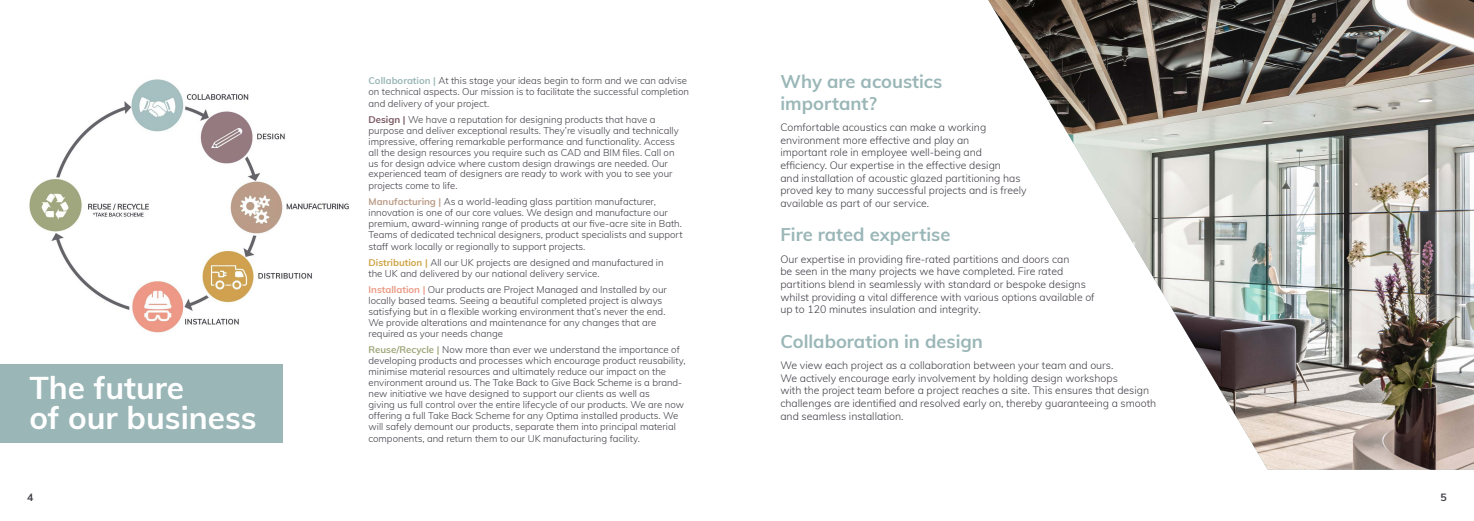
<style>
.page{position:relative;width:1474px;height:521px;background:#fff}
.page>*{position:absolute;margin:0;border:0;box-sizing:border-box;transform-origin:0 0}
.t1{font:700 31.5px/30.6px "Muli";color:#fff}
.t2{font:700 18.38px/22.1px "Muli";color:#9ab6b7}
.t3{font:300 10.5px/12.6px "Muli";color:#413d45}
.t4{font:700 10.5px "Muli";color:#413d45}
.t5{font:300 9.62px/11px "Muli";color:#413d45}
.s1{font-weight:700;color:#9ab6b7}
.s2{font-weight:700;color:#7b5962}
.s3{font-weight:700;color:#bb9c88}
.s4{font-weight:700;color:#cea345}
.s5{font-weight:700;color:#eb9984}
.s6{font-weight:700;color:#a1a77b}
</style>
<div class="page">
<img style="left:988px;top:0;width:485px;height:470px">
<img style="left:29px;top:79px;width:320px;height:254px">
<img style="left:85px;top:191px;width:66px;height:39px">
<div style="left:150px;top:187px;width:66px;height:39px;background:#fff"></div>
<div style="left:0;top:365px;width:283px;height:78px;background:#9ab6b7"></div>
<h1 class="t1" style="left:29px;top:371px;width:229px">The future<br>of our business</h1>
<p class="t5" style="left:368px;top:75px;width:322px"><span class="s1">Collaboration |</span> At this stage your ideas begin to form and we can advise on technical aspects. Our mission is to facilitate the successful completion and delivery of your project.</p>
<p class="t5" style="left:368px;top:113px;width:312px"><span class="s2">Design |</span> We have a reputation for designing products that have a purpose and deliver exceptional results. They’re visually and technically impressive, offering remarkable performance and functionality. Access all the design resources you require such as CAD and BIM files. Call on us for design advice where custom design drawings are needed. Our experienced team of designers are ready to work with you to see your projects come to life.</p>
<p class="t5" style="left:368px;top:196px;width:315px"><span class="s3">Manufacturing |</span> As a world-leading glass partition manufacturer, innovation is one of our core values. We design and manufacture our premium, award-winning range of products at our five-acre site in Bath.<br>Teams of dedicated technical designers, product specialists and support staff work locally or regionally to support projects.</p>
<p class="t5" style="left:368px;top:256px;width:297px"><span class="s4">Distribution |</span> All our UK projects are designed and manufactured in the UK and delivered by our national delivery service.</p>
<p class="t5" style="left:368px;top:283px;width:300px"><span class="s5">Installation |</span> Our products are Project Managed and Installed by our locally based teams. Seeing a beautiful completed project is always satisfying but in a flexible working environment that’s never the end.<br>We provide alterations and maintenance for any changes that are required as your needs change</p>
<p class="t5" style="left:368px;top:344px;width:318px"><span class="s6">Reuse/Recycle |</span> Now more than ever we understand the importance of developing products and processes which encourage product reusability, minimise material resources and ultimately reduce our impact on the environment around us. The Take Back to Give Back Scheme is a brand&shy;new initiative we have designed to support our clients as well as<br>giving us full control over the entire lifecycle of our products. We are now offering a full Take Back Scheme for any Optima installed products. We will safely demount our products, separate them into principal material components, and return them to our UK manufacturing facility.</p>
<h2 class="t2" style="left:780px;top:69px;width:163px">Why are acoustics important?</h2>
<p class="t3" style="left:780px;top:121px;width:248px">Comfortable acoustics can make a working environment more effective and play an<br>important role in employee well-being and efficiency. Our expertise in the effective design<br>and installation of acoustic glazed partitioning has proved key to many successful projects and is freely available as part of our service.</p>
<h2 class="t2" style="left:780px;top:223px;width:171px">Fire rated expertise</h2>
<p class="t3" style="left:780px;top:252px;width:316px">Our expertise in providing fire-rated partitions and doors can<br>be seen in the many projects we have completed. Fire rated partitions blend in seamlessly with standard or bespoke designs whilst providing a vital difference with various options available of up to 120 minutes insulation and integrity.</p>
<h2 class="t2" style="left:780px;top:329px;width:204px">Collaboration in design</h2>
<p class="t3" style="left:780px;top:359px;width:377px">We view each project as a collaboration between your team and ours.<br>We actively encourage early involvement by holding design workshops<br>with the project team before a project reaches a site. This ensures that design challenges are identified and resolved early on, thereby guaranteeing a smooth and seamless installation.</p>
<p class="t4" style="left:27px;top:490px;width:8px">4</p>
<p class="t4" style="left:1440px;top:490px;width:8px">5</p>
</div>
